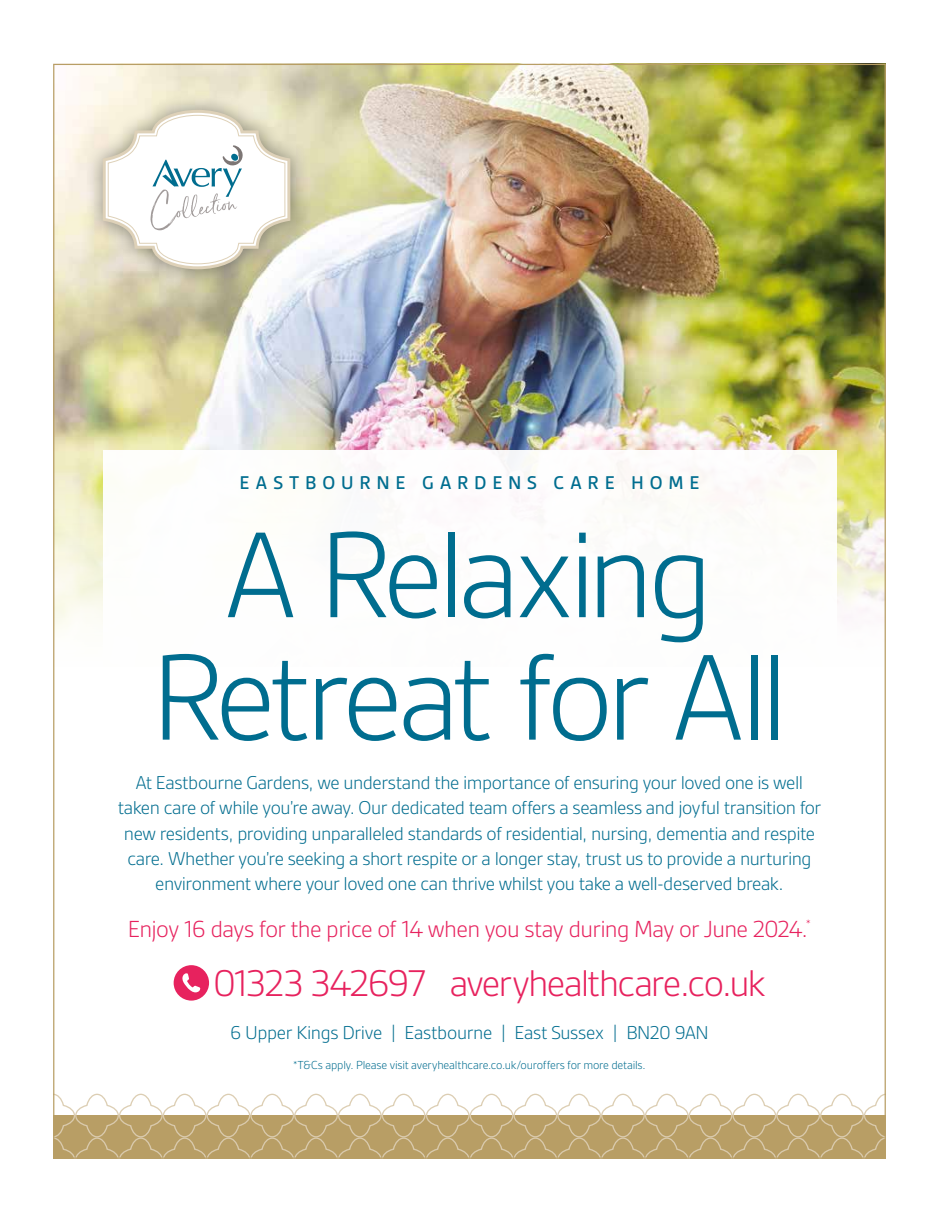
<style>
.page{position:relative;width:939px;height:1219px;background:#fff}
.page>*{position:absolute;margin:0;border:0;box-sizing:border-box;transform-origin:0 0}
.t1{font:300 131.25px/122.5px "Gesta";letter-spacing:-.05em;color:#006d8f;text-align:center}
.t2{font:300 40px "Gesta";letter-spacing:-.045em;color:#e7225e}
.t3{font:300 25px "Gesta";letter-spacing:-.03em;color:#e7225e}
.t4{font:300 20px/25px "Gesta";letter-spacing:-.025em;color:#006d8f;text-align:center}
.t5{font:500 19.88px "Gesta";letter-spacing:.295em;color:#006d8f}
.t6{font:300 12.5px "Gesta";letter-spacing:-.015em;color:#006d8f}
</style>
<div class="page">
<img style="left:55px;top:66px;width:829px;height:566px">
<div style="left:103px;top:450px;width:733px;height:645px;background:#fff"></div>
<div style="left:84px;top:91px;width:225px;height:197px;background:#1d1d1b;opacity:.5"></div>
<svg style="left:101px;top:108px;width:191px;height:163px"></svg>
<svg style="left:174px;top:965px;width:35px;height:36px"></svg>
<svg style="left:55px;top:1094px;width:829px;height:63px"></svg>
<p class="t5" style="left:240px;top:472px;width:461px">EASTBOURNE GARDENS CARE HOME</p>
<h1 class="t1" style="left:151px;top:512px;width:639px">A Relaxing<br>Retreat for All</h1>
<p class="t4" style="left:118px;top:770px;width:705px">At Eastbourne Gardens, we understand the importance of ensuring your loved one is well taken care of while you’re away. Our dedicated team offers a seamless and joyful transition for new residents, providing unparalleled standards of residential, nursing, dementia and respite care. Whether you’re seeking a short respite or a longer stay, trust us to provide a nurturing environment where your loved one can thrive whilst you take a well-deserved break.</p>
<p class="t3" style="left:128px;top:915px;width:685px">Enjoy 16 days for the price of 14 when you stay during May or June 2024.<sup>*</sup></p>
<h2 class="t2" style="left:213px;top:961px;width:554px">01323 342697 averyhealthcare.co.uk</h2>
<p class="t4" style="left:230px;top:1019px;width:480px">6 Upper Kings Drive | Eastbourne | East Sussex | BN20 9AN</p>
<p class="t6" style="left:293px;top:1058px;width:354px">*T&amp;Cs apply. Please visit averyhealthcare.co.uk/ouroffers for more details.</p>
</div>
